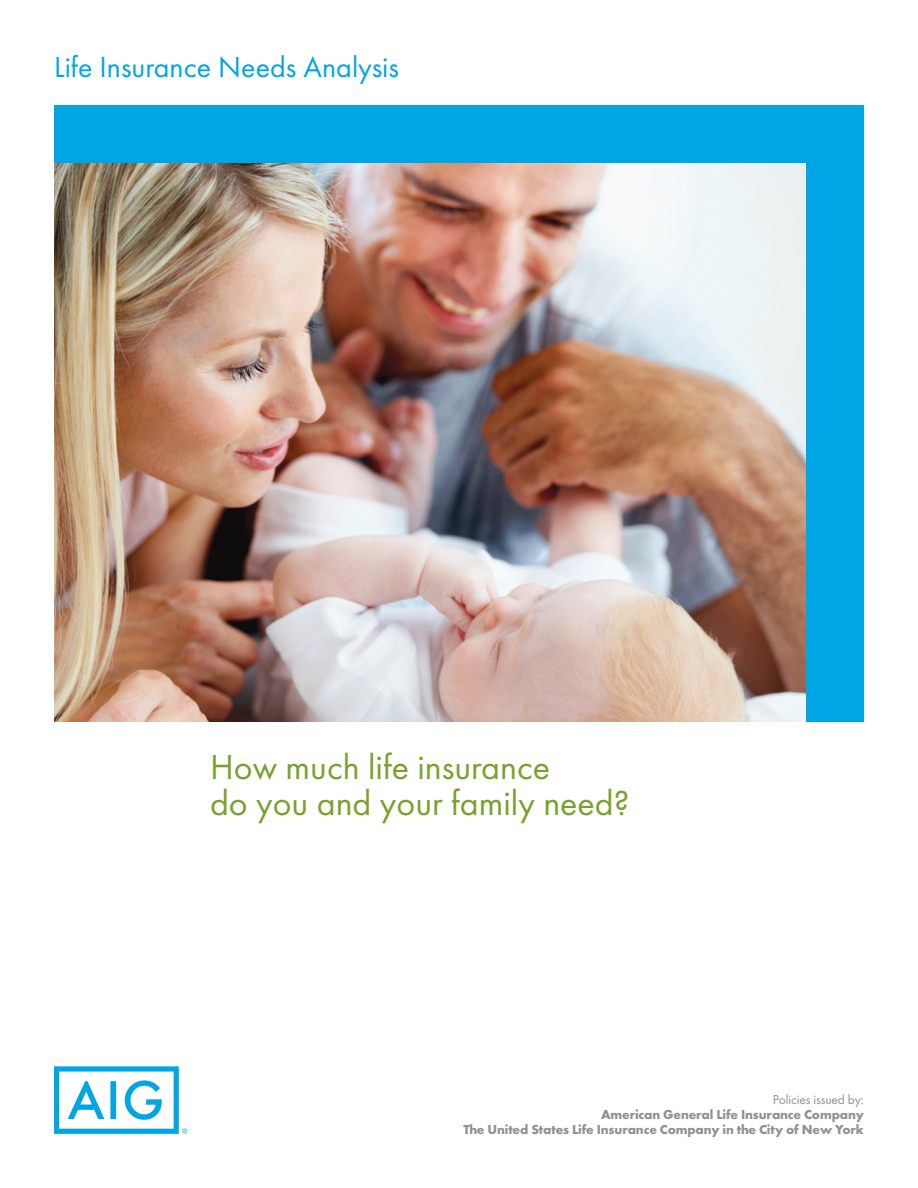
<style>
.page{position:relative;width:918px;height:1188px;background:#fff}
.page>*{position:absolute;margin:0;border:0;box-sizing:border-box;transform-origin:0 0}
.t1{font:36px/36px "Futura PT";color:#78a22d}
.t2{font:30px "Futura PT";color:#00a5e3}
.t3{font:700 13.5px/15px "Futura PT";letter-spacing:-.01em;color:#8f9194;text-align:right}
.t4{font:13.5px "Futura PT";letter-spacing:-.01em;color:#8f9194}
</style>
<div class="page">
<img style="left:54px;top:163px;width:753px;height:559px">
<div style="left:807px;top:140px;width:57px;height:582px;background:#00a5e3"></div>
<div style="left:54px;top:106px;width:810px;height:57px;background:#00a5e3"></div>
<svg style="left:54px;top:1066px;width:133px;height:68px"></svg>
<h2 class="t2" style="left:54px;top:49px;width:347px">Life Insurance Needs Analysis</h2>
<h1 class="t1" style="left:210px;top:749px;width:421px">How much life insurance<br>do you and your family need?</h1>
<p class="t4" style="left:773px;top:1092px;width:93px">Policies issued by:</p>
<p class="t3" style="left:464px;top:1107px;width:402px">American General Life Insurance Company<br>The United States Life Insurance Company in the City of New York</p>
</div>
